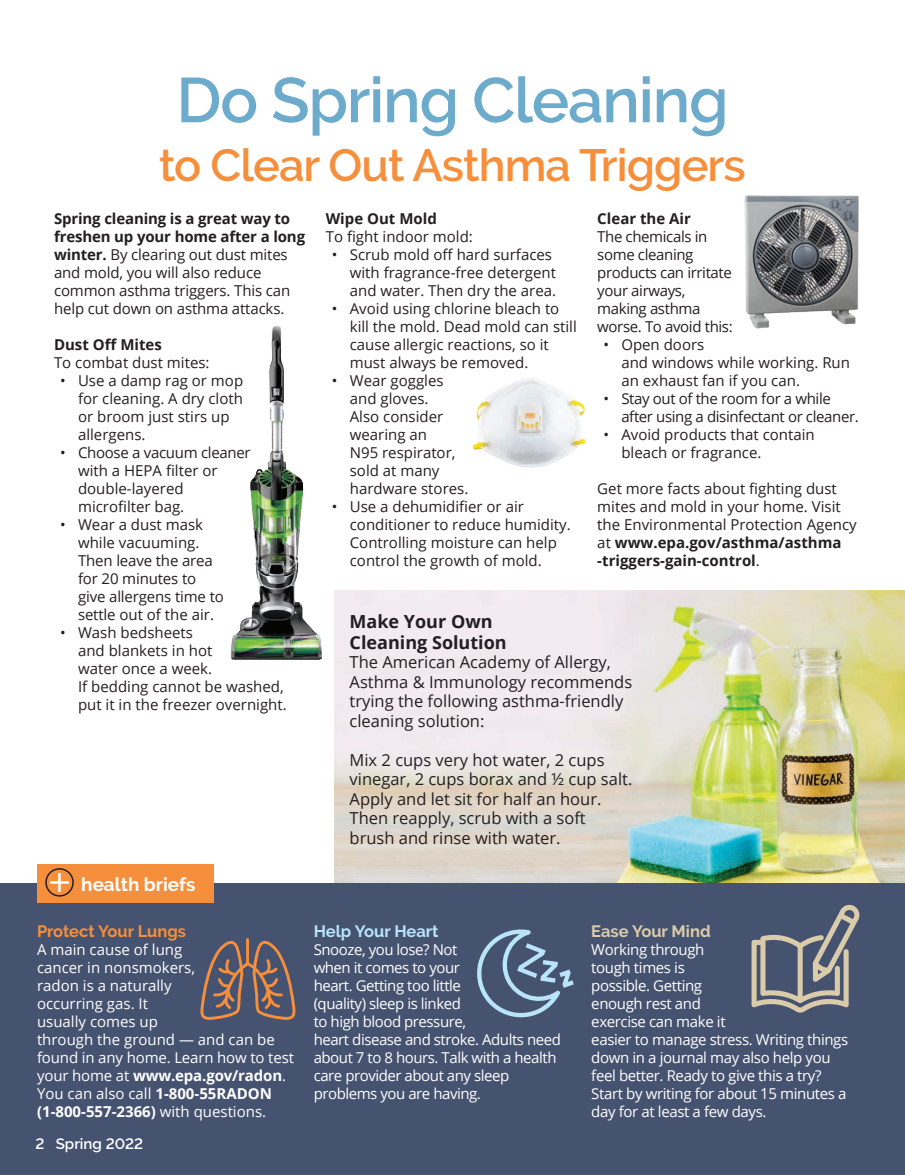
<style>
.page{position:relative;width:905px;height:1175px;background:#fff}
.page>*{position:absolute;margin:0;border:0;box-sizing:border-box;transform-origin:0 0}
.t1{font:600 63px "Raleway";letter-spacing:-.02em;color:#6dabcd}
.t2{font:300 49.65px "DIN2014";color:#fff}
.t3{font:600 45px "Raleway";letter-spacing:-.02em;color:#f68f3c}
.t4{font:700 18.9px "Raleway";color:#fff}
.t5{font:700 18px/21px "Open Sans";color:#231f20}
.t6{font:16.5px/19.5px "Open Sans";color:#231f20}
.t7{font:700 16.5px "Raleway";color:#f68f3c}
.t8{font:700 16.5px "Raleway";color:#b9e5fa}
.t9{font:700 16.5px "Raleway";color:#daccab}
.t10{font:15px/18px "Open Sans";color:#231f20}
.t11{font:15px/18px "Open Sans";letter-spacing:-.025em;color:#fff}
.t12{font:15px/18px "Open Sans";color:#fff}
.t13{font:15px/18px "Open Sans";letter-spacing:-.025em;color:#231f20}
.t14{font:700 15px "Open Sans";color:#231f20}
.t15{font:600 15px "Raleway";color:#fff}
.s1{font-weight:700}
</style>
<div class="page">
<img style="left:334px;top:590px;width:570px;height:294px">
<div style="left:0;top:884px;width:904px;height:290px;background:#465370"></div>
<div style="left:37px;top:864px;width:176px;height:39px;background:#f68f3c"></div>
<div style="left:45px;top:868px;width:29px;height:28px;border:2px solid #231f20;border-radius:50%"></div>
<img style="left:230px;top:326px;width:92px;height:334px">
<img style="left:744px;top:195px;width:115px;height:134px">
<img style="left:472px;top:379px;width:114px;height:89px">
<svg style="left:477px;top:929px;width:97px;height:89px"></svg>
<svg style="left:200px;top:938px;width:96px;height:81px"></svg>
<svg style="left:751px;top:904px;width:109px;height:108px"></svg>
<h1 class="t1" style="left:176px;top:64px;width:554px">Do Spring Cleaning</h1>
<h3 class="t3" style="left:159px;top:139px;width:588px">to Clear Out Asthma Triggers</h3>
<p class="t10" style="left:54px;top:209px;width:252px"><span class="s1">Spring cleaning is a great way to freshen up your home after a long winter.</span> By clearing out dust mites and mold, you will also reduce common asthma triggers. This can help cut down on asthma attacks.</p>
<p class="t14" style="left:54px;top:334px;width:109px">Dust Off Mites</p>
<p class="t10" style="left:54px;top:353px;width:157px">To combat dust mites:</p>
<p class="t10" style="left:78px;top:371px;width:167px;text-indent:-18px">• Use a damp rag or mop for cleaning. A dry cloth or broom just stirs up allergens.</p>
<p class="t10" style="left:78px;top:443px;width:174px;text-indent:-18px">• Choose a vacuum cleaner with a HEPA filter or double-layered microfilter bag.</p>
<p class="t10" style="left:78px;top:515px;width:147px;text-indent:-18px">• Wear a dust mask while vacuuming.<br>Then leave the area for 20 minutes to give allergens time to settle out of the air.</p>
<p class="t10" style="left:78px;top:623px;width:210px;text-indent:-18px">• Wash bedsheets<br>and blankets in hot<br>water once a week.<br>If bedding cannot be washed, put it in the freezer overnight.</p>
<h2 class="t2" style="left:48px;top:853px;width:26px">+</h2>
<p class="t4" style="left:81px;top:873px;width:116px">health briefs</p>
<p class="t14" style="left:326px;top:207px;width:113px">Wipe Out Mold</p>
<p class="t10" style="left:326px;top:227px;width:149px">To fight indoor mold:</p>
<p class="t10" style="left:350px;top:245px;width:208px;text-indent:-18px">• Scrub mold off hard surfaces with fragrance-free detergent and water. Then dry the area.</p>
<p class="t10" style="left:350px;top:299px;width:228px;text-indent:-18px">• Avoid using chlorine bleach to kill the mold. Dead mold can still cause allergic reactions, so it must always be removed.</p>
<p class="t10" style="left:350px;top:371px;width:120px;text-indent:-18px">• Wear goggles and gloves.<br>Also consider wearing an<br>N95 respirator, sold at many hardware stores.</p>
<p class="t10" style="left:350px;top:497px;width:222px;text-indent:-18px">• Use a dehumidifier or air conditioner to reduce humidity.<br>Controlling moisture can help control the growth of mold.</p>
<p class="t14" style="left:597px;top:207px;width:95px">Clear the Air</p>
<p class="t13" style="left:597px;top:227px;width:137px">The chemicals in some cleaning products can irritate your airways, making asthma worse. To avoid this:</p>
<p class="t10" style="left:621px;top:335px;width:230px;text-indent:-18px">• Open doors<br>and windows while working. Run an exhaust fan if you can.</p>
<p class="t13" style="left:621px;top:389px;width:239px;text-indent:-18px">• Stay out of the room for a while after using a disinfectant or cleaner.</p>
<p class="t10" style="left:621px;top:425px;width:195px;text-indent:-18px">• Avoid products that contain bleach or fragrance.</p>
<p class="t10" style="left:597px;top:479px;width:261px">Get more facts about fighting dust mites and mold in your home. Visit the Environmental Protection Agency at <span class="s1">www.epa.gov/asthma/asthma -triggers-gain-control</span>.</p>
<p class="t5" style="left:349px;top:610px;width:159px">Make Your Own<br>Cleaning Solution</p>
<p class="t6" style="left:349px;top:652px;width:284px">The American Academy of Allergy,<br>Asthma &amp; Immunology recommends trying the following asthma-friendly cleaning solution:</p>
<p class="t6" style="left:349px;top:749px;width:284px">Mix 2 cups very hot water, 2 cups vinegar, 2 cups borax and ½ cup salt.<br>Apply and let sit for half an hour.<br>Then reapply, scrub with a soft brush and rinse with water.</p>
<p class="t7" style="left:37px;top:921px;width:151px">Protect Your Lungs</p>
<p class="t12" style="left:37px;top:939px;width:258px">A main cause of lung<br>cancer in nonsmokers,<br>radon is a naturally<br>occurring gas. It<br>usually comes up<br>through the ground — and can be found in any home. Learn how to test your home at <span class="s1">www.epa.gov/radon</span>.<br>You can also call <span class="s1">1-800-55RADON (1-800-557-2366)</span> with questions.</p>
<p class="t15" style="left:36px;top:1134px;width:109px">2 Spring 2022</p>
<p class="t8" style="left:314px;top:921px;width:126px">Help Your Heart</p>
<p class="t11" style="left:314px;top:939px;width:249px">Snooze, you lose? Not<br>when it comes to your<br>heart. Getting too little<br>(quality) sleep is linked<br>to high blood pressure,<br>heart disease and stroke. Adults need about 7 to 8 hours. Talk with a health care provider about any sleep problems you are having.</p>
<p class="t9" style="left:591px;top:921px;width:121px">Ease Your Mind</p>
<p class="t11" style="left:591px;top:940px;width:258px">Working through<br>tough times is<br>possible. Getting<br>enough rest and<br>exercise can make it<br>easier to manage stress. Writing things down in a journal may also help you feel better. Ready to give this a try?<br>Start by writing for about 15 minutes a day for at least a few days.</p>
</div>
